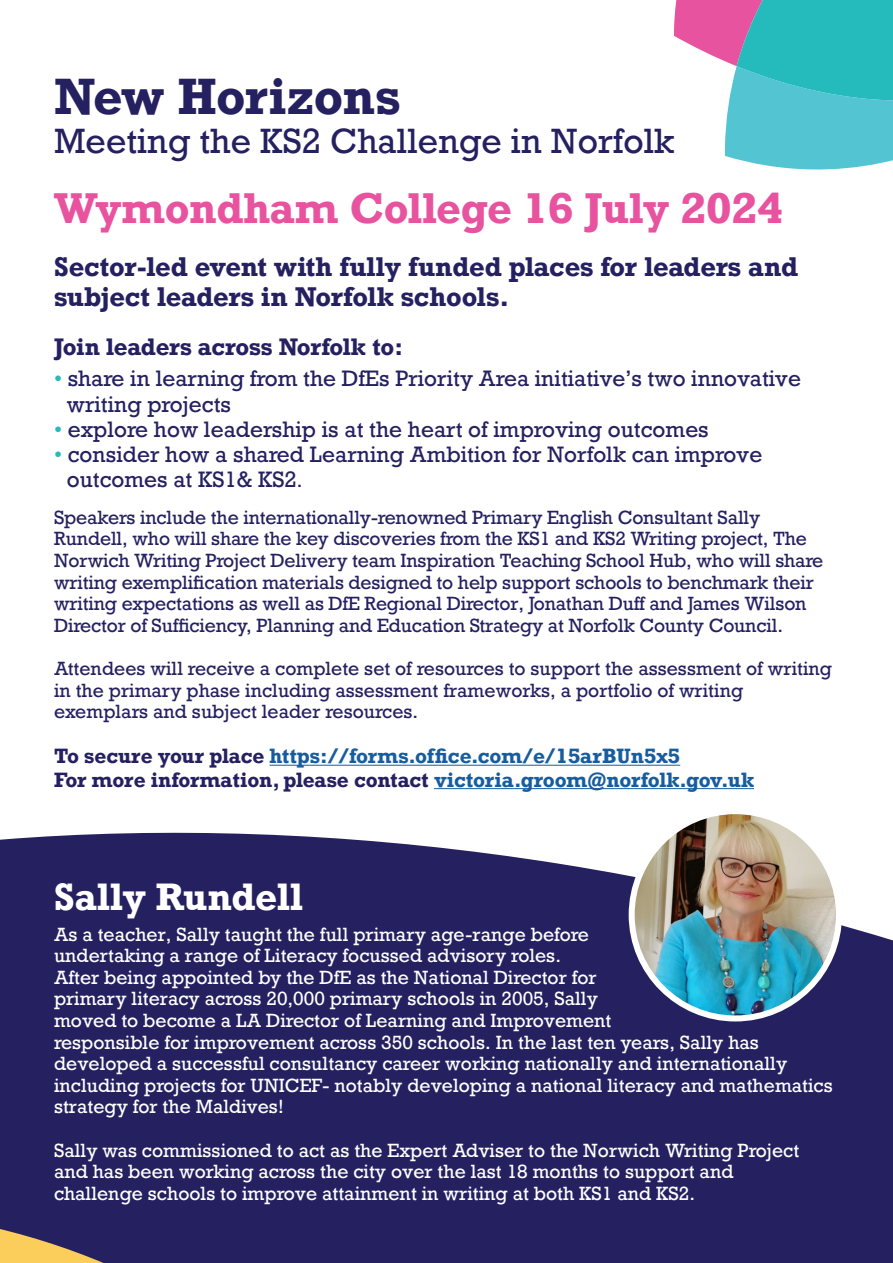
<style>
.page{position:relative;width:893px;height:1263px;background:#fff}
.page>*{position:absolute;margin:0;border:0;box-sizing:border-box;transform-origin:0 0}
.t1{font:700 48px "Rockwell";letter-spacing:-.015em;color:#252161}
.t2{font:700 40.5px "Rockwell";color:#e8539f}
.t3{font:700 36px "Rockwell";color:#fff}
.t4{font:33px "Rockwell";color:#252161}
.t5{font:700 25.5px/30.6px "Rockwell";letter-spacing:-.01em;color:#252161}
.t6{font:700 22.5px "Rockwell";letter-spacing:-.01em;color:#252161}
.t7{font:21px/25.2px "Rockwell";color:#252161}
.t8{font:700 19.5px "Rockwell";letter-spacing:-.01em;color:#252161}
.t9{font:700 19.5px "Rockwell";color:#175d9e}
.t10{font:18px/21.6px "Rockwell";color:#fff}
.t11{font:18px/21.6px "Rockwell";letter-spacing:-.01em;color:#252161}
.s1{color:#25babb}
.s2{font-size:18px}
.s3{color:#252161}
.s4{color:#175d9e}
</style>
<div class="page">
<svg style="left:0;top:764px;width:893px;height:499px;fill:#252161"></svg>
<hr style="left:270px;top:765px;width:410px;height:1px;background:#175d9e">
<hr style="left:434px;top:788px;width:320px;height:1px;background:#175d9e">
<img style="left:632px;top:811px;width:207px;height:207px;border-radius:104px">
<div style="left:629px;top:808px;width:213px;height:213px;border:6px solid #fff;border-radius:50%"></div>
<svg style="left:0;top:1199px;width:286px;height:64px;background:#3b3360"></svg>
<svg style="left:674px;top:0;width:219px;height:170px"></svg>
<p class="t1" style="left:54px;top:65px;width:348px">New Horizons</p>
<p class="t4" style="left:54px;top:121px;width:622px">Meeting the KS2 Challenge in Norfolk</p>
<p class="t2" style="left:54px;top:183px;width:730px">Wymondham College 16 July 2024</p>
<p class="t5" style="left:54px;top:251px;width:746px">Sector-led event with fully funded places for leaders and subject leaders in Norfolk schools.</p>
<p class="t6" style="left:54px;top:332px;width:351px">Join leaders across Norfolk to:</p>
<p class="t7" style="left:67px;top:367px;width:736px;text-indent:-13px"><span class="s1">•</span> share in learning from the DfEs Priority Area initiative’s two innovative writing projects</p>
<p class="t7" style="left:54px;top:417px;width:656px"><span class="s1">•</span> explore how leadership is at the heart of improving outcomes</p>
<p class="t7" style="left:67px;top:442px;width:697px;text-indent:-13px"><span class="s1">•</span> consider how a shared Learning Ambition for Norfolk can improve outcomes at KS1&amp; KS2<span class="s2">.</span></p>
<p class="t11" style="left:54px;top:507px;width:708px">Speakers include the internationally-renowned Primary English Consultant Sally</p>
<p class="t11" style="left:54px;top:528px;width:755px">Rundell, who will share the key discoveries from the KS1 and KS2 Writing project, The</p>
<p class="t11" style="left:54px;top:550px;width:771px">Norwich Writing Project Delivery team Inspiration Teaching School Hub, who will share writing exemplification materials designed to help support schools to benchmark their writing expectations as well as DfE Regional Director, Jonathan Duff and James Wilson Director of Sufficiency, Planning and Education Strategy at Norfolk County Council.</p>
<p class="t11" style="left:54px;top:658px;width:780px">Attendees will receive a complete set of resources to support the assessment of writing</p>
<p class="t11" style="left:54px;top:680px;width:691px">in the primary phase including assessment frameworks, a portfolio of writing exemplars and subject leader resources.</p>
<p class="t9" style="left:54px;top:743px;width:628px"><span class="s3">To secure your place</span> https://forms.office.com/e/15arBUn5x5</p>
<p class="t8" style="left:54px;top:767px;width:702px">For more information, please contact <span class="s4">victoria.groom@norfolk.gov.uk</span></p>
<p class="t3" style="left:54px;top:873px;width:251px">Sally Rundell</p>
<p class="t10" style="left:54px;top:924px;width:780px">As a teacher, Sally taught the full primary age-range before<br>undertaking a range of Literacy focussed advisory roles.<br>After being appointed by the DfE as the National Director for<br>primary literacy across 20,000 primary schools in 2005, Sally<br>moved to become a LA Director of Learning and Improvement<br>responsible for improvement across 350 schools. In the last ten years, Sally has developed a successful consultancy career working nationally and internationally including projects for UNICEF- notably developing a national literacy and mathematics strategy for the Maldives!</p>
<p class="t10" style="left:54px;top:1139px;width:747px">Sally was commissioned to act as the Expert Adviser to the Norwich Writing Project</p>
<p class="t10" style="left:54px;top:1161px;width:681px">and has been working across the city over the last 18 months to support and</p>
<p class="t10" style="left:54px;top:1183px;width:643px">challenge schools to improve attainment in writing at both KS1 and KS2.</p>
</div>
